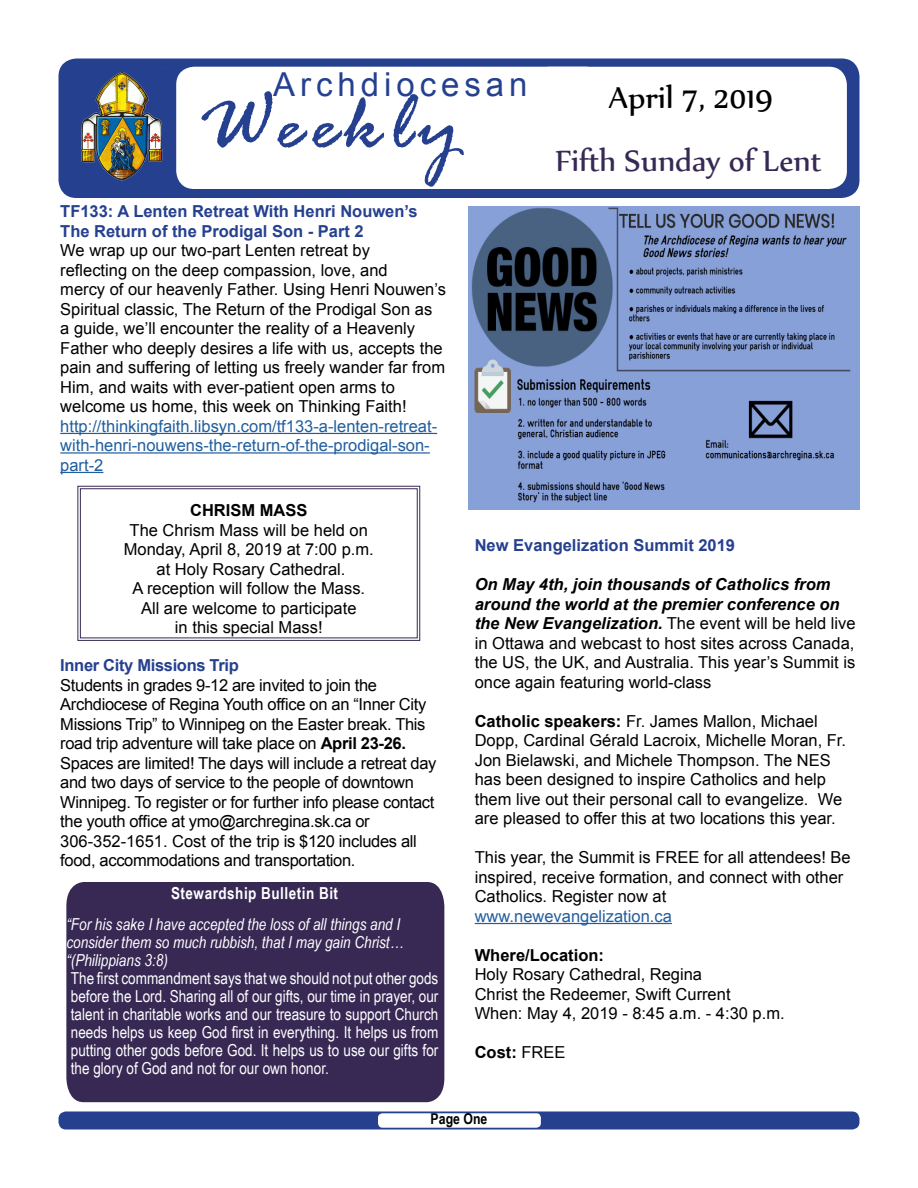
<style>
.page{position:relative;width:918px;height:1188px;background:#fff}
.page>*{position:absolute;margin:0;border:0;box-sizing:border-box;transform-origin:0 0}
.t1{font:italic 88.5px "Rage";color:#25408f}
.t2{font:36px "Nyala";color:#372954}
.t3{font:36px "Nyala";color:#000}
.t4{font:33px "Arial";letter-spacing:.15em;color:#25408f}
.t5{font:16.5px/19.5px "Arial";color:#000}
.t6{font:16.5px/19.5px "Arial";letter-spacing:-.02em;color:#000}
.t7{font:16.5px/18px "Arial Narrow";color:#fff;text-align:justify}
.t8{font:16.5px/19.5px "Arial";color:#215e9e}
.t9{font:italic 16.5px/18px "Arial Narrow";color:#fff}
.t10{font:700 16.5px/19.5px "Arial";color:#25408f}
.t11{font:700 16.5px "Arial";color:#000}
.t12{font:700 16.5px "Arial Narrow";letter-spacing:.03em;color:#fff}
.t13{font:700 16.5px "Arial";letter-spacing:-.02em;color:#25408f}
.t14{font:700 15px "Arial Narrow";color:#000}
.s1{font-weight:700}
.s2{font-weight:700;font-style:italic}
.s3{font-weight:400}
</style>
<div class="page">
<hr style="left:475px;top:923px;width:197px;height:1px;background:#215e9e">
<div style="left:58px;top:58px;width:802px;height:140px;background:#25408f;border-radius:18px"></div>
<img style="left:80px;top:72px;width:83px;height:109px">
<div style="left:176px;top:67px;width:427px;height:122px;background:#fff;border-radius:18px"></div>
<div style="left:531px;top:67px;width:316px;height:122px;background:#fff;border-radius:18px"></div>
<div style="left:58px;top:1112px;width:802px;height:18px;background:#25408f;border-radius:8px"></div>
<div style="left:378px;top:1113px;width:163px;height:15px;background:#fff;border-radius:5px"></div>
<hr style="left:60px;top:433px;width:377px;height:1px;background:#215e9e">
<hr style="left:60px;top:452px;width:370px;height:2px;background:#215e9e">
<hr style="left:60px;top:472px;width:43px;height:1px;background:#215e9e">
<svg style="left:77px;top:486px;width:343px;height:155px"></svg>
<div style="left:80px;top:488px;width:338px;height:150px;border:1px solid #372954"></div>
<div style="left:66px;top:882px;width:378px;height:220px;background:#372954"></div>
<img style="left:468px;top:206px;width:392px;height:303px">
<h3 class="t4" style="left:273px;top:63px;width:256px">Archdiocesan</h3>
<h1 class="t1" style="left:202px;top:76px;width:261px">Weekly</h1>
<h2 class="t3" style="left:608px;top:76px;width:166px">April 7, 2019</h2>
<h2 class="t2" style="left:555px;top:139px;width:268px">Fifth Sunday of Lent</h2>
<p class="t10" style="left:60px;top:202px;width:359px">TF133: A Lenten Retreat With Henri Nouwen’s<br>The Return of the Prodigal Son - Part 2</p>
<p class="t5" style="left:60px;top:241px;width:387px">We wrap up our two-part Lenten retreat by<br>reflecting on the deep compassion, love, and<br>mercy of our heavenly Father. Using Henri Nouwen’s Spiritual classic, The Return of the Prodigal Son as<br>a guide, we’ll encounter the reality of a Heavenly Father who deeply desires a life with us, accepts the pain and suffering of letting us freely wander far from Him, and waits with ever-patient open arms to welcome us home, this week on Thinking Faith!</p>
<p class="t8" style="left:60px;top:416px;width:378px">http://thinkingfaith.libsyn.com/tf133-a-lenten-retreat&shy;with-henri-nouwens-the-return-of-the-prodigal-son&shy;part-2</p>
<p class="t11" style="left:190px;top:499px;width:119px">CHRISM MASS</p>
<p class="t5" style="left:124px;top:520px;width:252px;text-align:center">The Chrism Mass will be held on<br>Monday, April 8, 2019 at 7:00 p.m. at Holy Rosary Cathedral.<br>A reception will follow the Mass.<br>All are welcome to participate<br>in this special Mass!</p>
<p class="t13" style="left:60px;top:654px;width:180px">Inner City Missions Trip</p>
<p class="t6" style="left:60px;top:675px;width:378px">Students in grades 9-12 are invited to join the Archdiocese of Regina Youth office on an “Inner City Missions Trip” to Winnipeg on the Easter break. This road trip adventure will take place on <span class="s1">April 23-26.<br></span>Spaces are limited! The days will include a retreat day and two days of service to the people of downtown Winnipeg. To register or for further info please contact the youth office at ymo@archregina.sk.ca or 306-352-1651. Cost of the trip is $120 includes all food, accommodations and transportation.</p>
<p class="t12" style="left:171px;top:880px;width:169px">Stewardship Bulletin Bit</p>
<p class="t9" style="left:66px;top:915px;width:338px">“For his sake I have accepted the loss of all things and I consider them so much rubbish, that I may gain Christ… “(Philippians 3:8)</p>
<p class="t7" style="left:71px;top:969px;width:369px">The first commandment says that we should not put other gods before the Lord. Sharing all of our gifts, our time in prayer, our talent in charitable works and our treasure to support Church needs helps us keep God first in everything. It helps us from putting other gods before God. It helps us to use our gifts for the glory of God and not for our own honor.</p>
<p class="t10" style="left:475px;top:536px;width:262px">New Evangelization Summit 2019</p>
<p class="t5" style="left:475px;top:575px;width:382px"><span class="s2">On May 4th, join thousands of Catholics from around the world at the premier conference on the New Evangelization.</span> The event will be held live in Ottawa and webcast to host sites across Canada, the US, the UK, and Australia. This year’s Summit is once again featuring world-class</p>
<p class="t5" style="left:475px;top:711px;width:373px"><span class="s1">Catholic speakers:</span> Fr. James Mallon, Michael Dopp, Cardinal Gérald Lacroix, Michelle Moran, Fr.<br>Jon Bielawski, and Michele Thompson. The NES has been designed to inspire Catholics and help them live out their personal call to evangelize. We are pleased to offer this at two locations this year.</p>
<p class="t5" style="left:475px;top:848px;width:377px">This year, the Summit is FREE for all attendees! Be inspired, receive formation, and connect with other<br>Catholics. Register now at</p>
<p class="t8" style="left:475px;top:906px;width:199px">www.newevangelization.ca</p>
<p class="t11" style="left:475px;top:944px;width:131px">Where/Location:</p>
<p class="t5" style="left:475px;top:965px;width:311px">Holy Rosary Cathedral, Regina<br>Christ the Redeemer, Swift Current<br>When: May 4, 2019 - 8:45 a.m. - 4:30 p.m.</p>
<p class="t11" style="left:475px;top:1042px;width:92px">Cost: <span class="s3">FREE</span></p>
<p class="t14" style="left:431px;top:1108px;width:58px">Page One</p>
</div>
